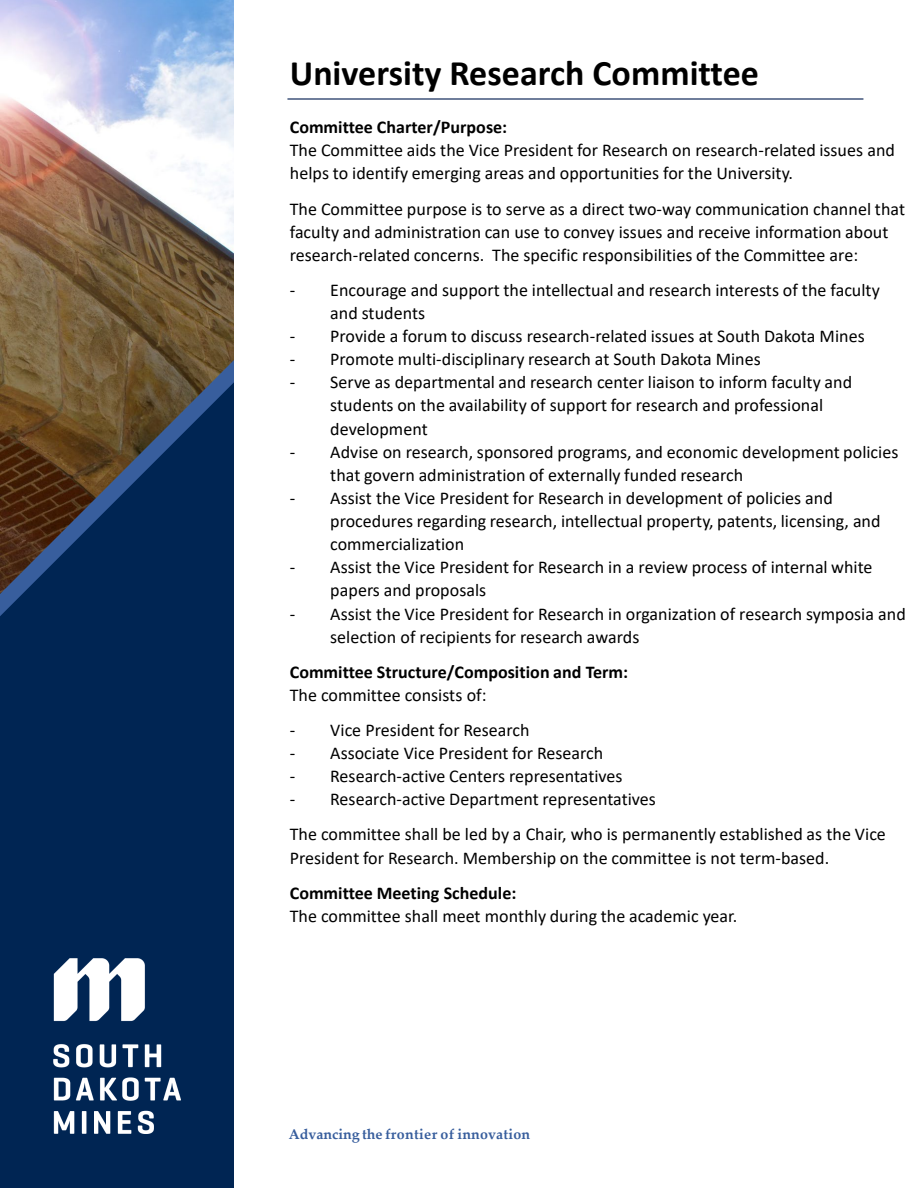
<style>
.page{position:relative;width:918px;height:1188px;background:#fff}
.page>*{position:absolute;margin:0;border:0;box-sizing:border-box;transform-origin:0 0}
.t1{font:700 36px "Calibri";color:#000}
.t2{font:18px/23.1px "Calibri";color:#000}
.t3{font:700 18px "Calibri";color:#000}
.t4{font:700 14.25px "Palatino Linotype";letter-spacing:.01em;color:#385e9d}
</style>
<div class="page">
<img style="left:0;top:0;width:234px;height:360px">
<svg style="left:0;top:360px;width:234px;height:22px;background:#6e5c3d"></svg>
<svg style="left:0;top:382px;width:234px;height:806px;background:#0e2a4e"></svg>
<hr style="left:287px;top:98px;width:576px;height:2px;background:#011c4f">
<img style="left:54px;top:959px;width:126px;height:174px">
<p class="t1" style="left:290px;top:48px;width:471px">University Research Committee</p>
<p class="t3" style="left:290px;top:114px;width:219px">Committee Charter/Purpose:</p>
<p class="t2" style="left:290px;top:138px;width:607px">The Committee aids the Vice President for Research on research-related issues and helps to identify emerging areas and opportunities for the University.</p>
<p class="t2" style="left:290px;top:197px;width:617px">The Committee purpose is to serve as a direct two-way communication channel that faculty and administration can use to convey issues and receive information about research-related concerns. The specific responsibilities of the Committee are:</p>
<p class="t2" style="left:330px;top:278px;width:551px;text-indent:-40px">- Encourage and support the intellectual and research interests of the faculty and students</p>
<p class="t2" style="left:290px;top:324px;width:576px">- Provide a forum to discuss research-related issues at South Dakota Mines</p>
<p class="t2" style="left:290px;top:347px;width:473px">- Promote multi-disciplinary research at South Dakota Mines</p>
<p class="t2" style="left:330px;top:370px;width:523px;text-indent:-40px">- Serve as departmental and research center liaison to inform faculty and students on the availability of support for research and professional development</p>
<p class="t2" style="left:330px;top:440px;width:570px;text-indent:-40px">- Advise on research, sponsored programs, and economic development policies that govern administration of externally funded research</p>
<p class="t2" style="left:330px;top:486px;width:552px;text-indent:-40px">- Assist the Vice President for Research in development of policies and procedures regarding research, intellectual property, patents, licensing, and commercialization</p>
<p class="t2" style="left:330px;top:555px;width:544px;text-indent:-40px">- Assist the Vice President for Research in a review process of internal white papers and proposals</p>
<p class="t2" style="left:330px;top:602px;width:577px;text-indent:-40px">- Assist the Vice President for Research in organization of research symposia and selection of recipients for research awards</p>
<p class="t3" style="left:290px;top:659px;width:340px">Committee Structure/Composition and Term:</p>
<p class="t2" style="left:290px;top:683px;width:198px">The committee consists of:</p>
<p class="t2" style="left:290px;top:718px;width:241px">- Vice President for Research</p>
<p class="t2" style="left:290px;top:741px;width:315px">- Associate Vice President for Research</p>
<p class="t2" style="left:290px;top:764px;width:334px">- Research-active Centers representatives</p>
<p class="t2" style="left:290px;top:787px;width:367px">- Research-active Department representatives</p>
<p class="t2" style="left:290px;top:822px;width:598px">The committee shall be led by a Chair, who is permanently established as the Vice<br>President for Research. Membership on the committee is not term-based.</p>
<p class="t3" style="left:290px;top:880px;width:228px">Committee Meeting Schedule:</p>
<p class="t2" style="left:290px;top:904px;width:449px">The committee shall meet monthly during the academic year.</p>
<p class="t4" style="left:289px;top:1124px;width:243px">Advancing the frontier of innovation</p>
</div>
